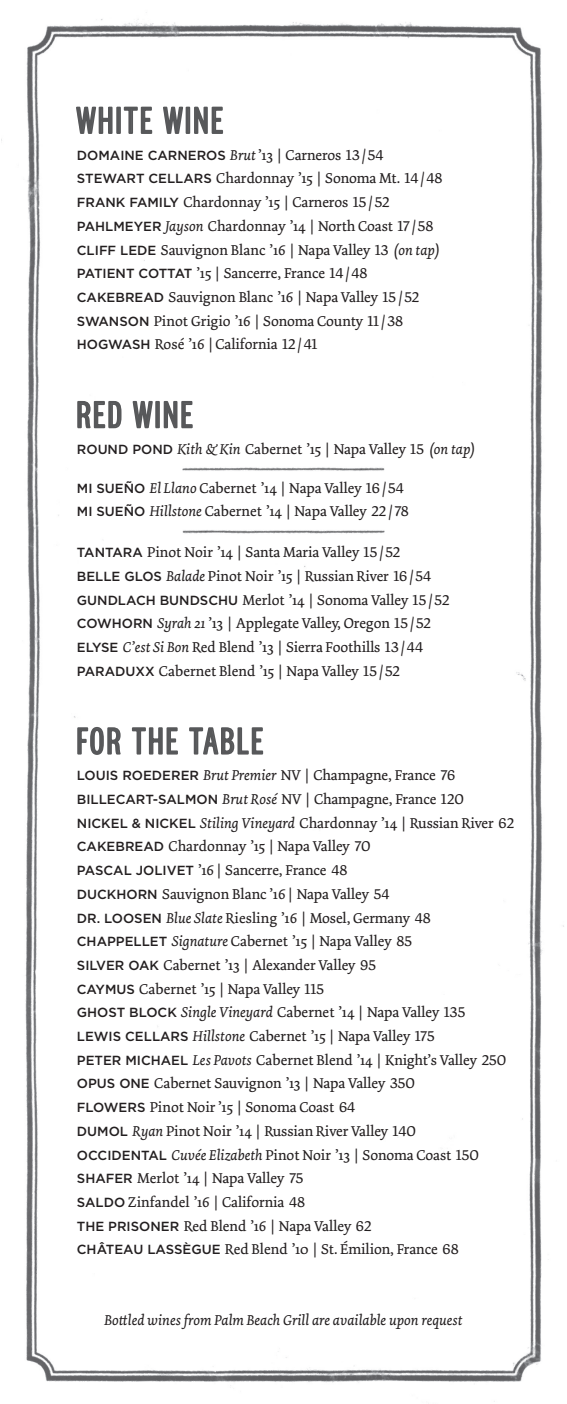
<style>
.page{position:relative;width:567px;height:1404px;background:#fff}
.page>*{position:absolute;margin:0;border:0;box-sizing:border-box;transform-origin:0 0}
.t1{font:40.5px "Founders Grotesk X Cond";letter-spacing:.075em;color:#57585a}
.t2{font:15px/23.7px "Dolly Pro";letter-spacing:-.01em;color:#231f20}
.t3{font:italic 15px "Dolly Pro";color:#231f20}
.s1{font-family:"Gotham";font-weight:500;font-size:13.2px}
.s2{font-style:italic}
</style>
<div class="page">
<img style="left:25px;top:19px;width:539px;height:1383px">
<svg style="left:75px;top:106px;width:38px;height:29px"></svg>
<div style="left:116px;top:107px;width:5px;height:27px;border:2px solid #57585a"></div>
<svg style="left:123px;top:106px;width:30px;height:29px"></svg>
<svg style="left:162px;top:106px;width:22px;height:29px"></svg>
<div style="left:186px;top:107px;width:4px;height:27px;border:2px solid #57585a"></div>
<svg style="left:193px;top:106px;width:31px;height:29px"></svg>
<svg style="left:76px;top:400px;width:46px;height:30px"></svg>
<svg style="left:131px;top:400px;width:23px;height:29px"></svg>
<div style="left:155px;top:401px;width:5px;height:27px;border:2px solid #57585a"></div>
<svg style="left:163px;top:400px;width:31px;height:29px"></svg>
<svg style="left:76px;top:726px;width:46px;height:30px"></svg>
<svg style="left:131px;top:726px;width:48px;height:29px"></svg>
<svg style="left:188px;top:726px;width:76px;height:29px"></svg>
<img style="left:183px;top:466px;width:201px;height:5px">
<img style="left:183px;top:529px;width:201px;height:6px">
<h1 class="t1" style="left:77px;top:98px;width:147px">WHITE WINE</h1>
<p class="t2" style="left:77px;top:143px;width:367px"><span class="s1">DOMAINE CARNEROS</span> <span class="s2">Brut</span> ’13 | Carneros 13 / 54<br><span class="s1">STEWART CELLARS</span> Chardonnay ’15 | Sonoma Mt. 14 / 48<br><span class="s1">FRANK FAMILY</span> Chardonnay ’15 | Carneros 15 / 52<br><span class="s1">PAHLMEYER</span> <span class="s2">Jayson</span> Chardonnay ’14 | North Coast 17 / 58<br><span class="s1">CLIFF LEDE</span> Sauvignon Blanc ’16 | Napa Valley 13 <span class="s2">(on tap)<br></span><span class="s1">PATIENT COTTAT</span> ’15 | Sancerre, France 14 / 48<br><span class="s1">CAKEBREAD</span> Sauvignon Blanc ’16 | Napa Valley 15 / 52<br><span class="s1">SWANSON</span> Pinot Grigio ’16 | Sonoma County 11/ 38<br><span class="s1">HOGWASH</span> Rosé ’16 | California 12 / 41</p>
<h1 class="t1" style="left:77px;top:392px;width:117px">RED WINE</h1>
<p class="t2" style="left:77px;top:437px;width:400px"><span class="s1">ROUND POND</span> <span class="s2">Kith &amp; Kin</span> Cabernet ’15 | Napa Valley 15 <span class="s2">(on tap)</span></p>
<p class="t2" style="left:77px;top:476px;width:334px"><span class="s1">MI SUEÑO</span> <span class="s2">El Llano</span> Cabernet ’14 | Napa Valley 16/ 54<br><span class="s1">MI SUEÑO</span> <span class="s2">Hillstone</span> Cabernet ’14 | Napa Valley 22 / 78</p>
<p class="t2" style="left:77px;top:540px;width:374px"><span class="s1">TANTARA</span> Pinot Noir ’14 | Santa Maria Valley 15 / 52<br><span class="s1">BELLE GLOS</span> <span class="s2">Balade</span> Pinot Noir ’15 | Russian River 16/ 54<br><span class="s1">GUNDLACH BUNDSCHU</span> Merlot ’14 | Sonoma Valley 15 / 52<br><span class="s1">COWHORN</span> <span class="s2">Syrah 21</span> ’13 | Applegate Valley, Oregon 15 / 52<br><span class="s1">ELYSE</span> <span class="s2">C’est Si Bon</span> Red Blend ’13 | Sierra Foothills 13 / 44<br><span class="s1">PARADUXX</span> Cabernet Blend ’15 | Napa Valley 15 / 52</p>
<h1 class="t1" style="left:77px;top:718px;width:187px">FOR THE TABLE</h1>
<p class="t2" style="left:77px;top:764px;width:439px"><span class="s1">LOUIS ROEDERER</span> <span class="s2">Brut Premier</span> NV | Champagne, France 76<br><span class="s1">BILLECART-SALMON</span> <span class="s2">Brut Rosé</span> NV | Champagne, France 120<br><span class="s1">NICKEL &amp; NICKEL</span> <span class="s2">Stiling Vineyard</span> Chardonnay ’14 | Russian River 62<br><span class="s1">CAKEBREAD</span> Chardonnay ’15 | Napa Valley 70<br><span class="s1">PASCAL JOLIVET</span> ’16 | Sancerre, France 48<br><span class="s1">DUCKHORN</span> Sauvignon Blanc ’16 | Napa Valley 54<br><span class="s1">DR. LOOSEN</span> <span class="s2">Blue Slate</span> Riesling ’16 | Mosel, Germany 48<br><span class="s1">CHAPPELLET</span> <span class="s2">Signature</span> Cabernet ’15 | Napa Valley 85<br><span class="s1">SILVER OAK</span> Cabernet ’13 | Alexander Valley 95<br><span class="s1">CAYMUS</span> Cabernet ’15 | Napa Valley 115<br><span class="s1">GHOST BLOCK</span> <span class="s2">Single Vineyard</span> Cabernet ’14 | Napa Valley 135<br><span class="s1">LEWIS CELLARS</span> <span class="s2">Hillstone</span> Cabernet ’15 | Napa Valley 175<br><span class="s1">PETER MICHAEL</span> <span class="s2">Les Pavots</span> Cabernet Blend ’14 | Knight’s Valley 250<br><span class="s1">OPUS ONE</span> Cabernet Sauvignon ’13 | Napa Valley 350<br><span class="s1">FLOWERS</span> Pinot Noir ’15 | Sonoma Coast 64<br><span class="s1">DUMOL</span> <span class="s2">Ryan</span> Pinot Noir ’14 | Russian River Valley 140<br><span class="s1">OCCIDENTAL</span> <span class="s2">Cuvée Elizabeth</span> Pinot Noir ’13 | Sonoma Coast 150<br><span class="s1">SHAFER</span> Merlot ’14 | Napa Valley 75<br><span class="s1">SALDO</span> Zinfandel ’16 | California 48<br><span class="s1">THE PRISONER</span> Red Blend ’16 | Napa Valley 62<br><span class="s1">CHÂTEAU LASSÈGUE</span> Red Blend ’10 | St. Émilion, France 68</p>
<p class="t3" style="left:104px;top:1310px;width:360px">Bottled wines from Palm Beach Grill are available upon request</p>
</div>
